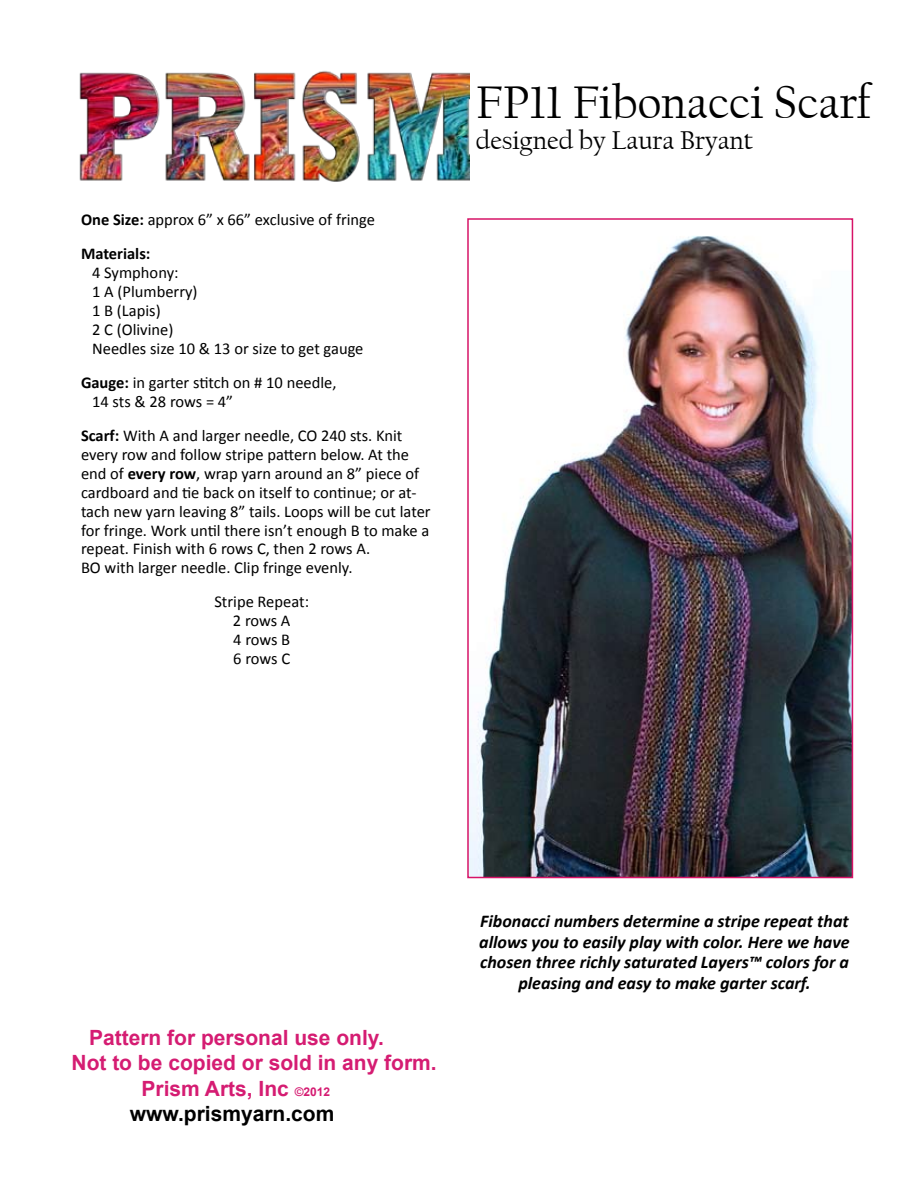
<style>
.page{position:relative;width:918px;height:1188px;background:#fff}
.page>*{position:absolute;margin:0;border:0;box-sizing:border-box;transform-origin:0 0}
.t1{font:48px "Californian FB";color:#000}
.t2{font:27px "Californian FB";color:#000}
.t3{font:700 21px "Arial";color:#d51c72}
.t4{font:700 21px "Arial";color:#000}
.t5{font:italic 700 18px/20.7px "Calibri";color:#000;text-align:center}
.t6{font:16.5px/18.9px "Calibri";color:#000}
.s1{font-weight:700}
.s2{font-size:12px}
</style>
<div class="page">
<img style="left:470px;top:236px;width:380px;height:639px">
<div style="left:467px;top:218px;width:386px;height:660px;border:2px solid #d71367"></div>
<img style="left:79px;top:71px;width:391px;height:111px">
<p class="t6" style="left:81px;top:202px;width:296px;line-height:33.9px"><span class="s1">One Size:</span> approx 6” x 66” exclusive of fringe<br><span class="s1">Materials:</span></p>
<p class="t6" style="left:92px;top:262px;width:273px">4 Symphony:<br>1 A (Plumberry)<br>1 B (Lapis)<br>2 C (Olivine)<br>Needles size 10 &amp; 13 or size to get gauge</p>
<p class="t6" style="left:92px;top:372px;width:246px;text-indent:-11px"><span class="s1">Gauge:</span> in garter stitch on # 10 needle,<br>14 sts &amp; 28 rows = 4”</p>
<p class="t6" style="left:81px;top:425px;width:351px"><span class="s1">Scarf:</span> With A and larger needle, CO 240 sts. Knit every row and follow stripe pattern below. At the end of <span class="s1">every row</span>, wrap yarn around an 8” piece of cardboard and tie back on itself to continue; or at&shy;tach new yarn leaving 8” tails. Loops will be cut later for fringe. Work until there isn’t enough B to make a repeat. Finish with 6 rows C, then 2 rows A.<br>BO with larger needle. Clip fringe evenly.</p>
<p class="t6" style="left:214px;top:592px;width:96px;text-align:center">Stripe Repeat:<br>2 rows A<br>4 rows B<br>6 rows C</p>
<h1 class="t1" style="left:476px;top:76px;width:397px">FP11 Fibonacci Scarf</h1>
<h2 class="t2" style="left:476px;top:126px;width:279px">designed by Laura Bryant</h2>
<p class="t3" style="left:89px;top:1024px;width:296px">Pattern for personal use only.</p>
<p class="t3" style="left:72px;top:1049px;width:367px">Not to be copied or sold in any form.</p>
<p class="t3" style="left:142px;top:1074px;width:190px">Prism Arts, Inc <span class="s2">©2012</span></p>
<p class="t4" style="left:130px;top:1100px;width:206px">www.prismyarn.com</p>
<p class="t5" style="left:479px;top:910px;width:372px">Fibonacci numbers determine a stripe repeat that allows you to easily play with color. Here we have chosen three richly saturated Layers™ colors for a pleasing and easy to make garter scarf.</p>
</div>
